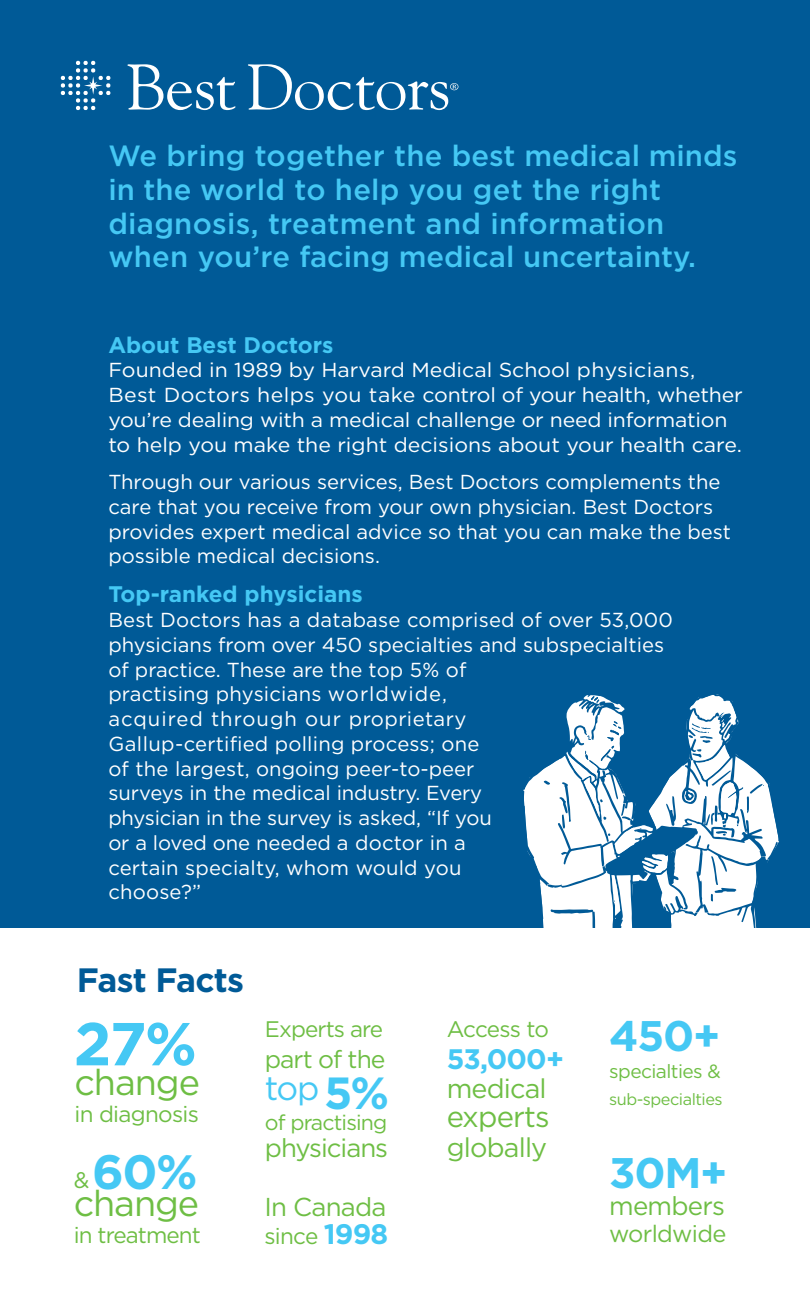
<style>
.page{position:relative;width:810px;height:1296px;background:#fff}
.page>*{position:absolute;margin:0;border:0;box-sizing:border-box;transform-origin:0 0}
.t1{font:700 60.52px "Gotham";color:#45c8f4}
.t2{font:700 48.15px "Gotham";color:#45c8f4}
.t3{font:700 42.75px "Gotham";letter-spacing:-.03em;color:#45c8f4}
.t4{font:36px "Gotham";letter-spacing:-.03em;color:#6ebe44}
.t5{font:700 33.75px "Gotham";letter-spacing:-.02em;color:#005a97}
.t6{font:33.75px "Gotham";color:#45c8f4}
.t7{font:500 29.25px/33.8px "Gotham";letter-spacing:.01em;color:#45c8f4}
.t8{font:29.25px "Gotham";letter-spacing:-.03em;color:#6ebe44}
.t9{font:700 28.12px "Gotham";color:#45c8f4}
.t10{font:27px "Gotham";letter-spacing:-.03em;color:#6ebe44}
.t11{font:25.88px "Gotham";letter-spacing:-.03em;color:#6ebe44}
.t12{font:24.75px "Gotham";letter-spacing:-.04em;color:#6ebe44}
.t13{font:23.62px "Gotham";letter-spacing:-.03em;color:#6ebe44}
.t14{font:22.5px "Gotham";letter-spacing:-.04em;color:#6ebe44}
.t15{font:700 22.5px "Gotham";color:#45c8f4}
.t16{font:21.38px "Gotham";letter-spacing:-.04em;color:#6ebe44}
.t17{font:20.25px/24.8px "Gotham";color:#fff}
.t18{font:20.25px/24.8px "Gotham";color:#fff;scale:1.05 1}
.t19{font:19.12px "Gotham";letter-spacing:-.03em;color:#6ebe44}
.t20{font:16.2px "Gotham";letter-spacing:-.03em;color:#6ebe44}
.s1{font-weight:400;font-size:22.5px;color:#6ebe44}
.s2{font-weight:700;font-size:45px}
.s3{font-weight:700;font-size:28.12px;color:#45c8f4}
</style>
<div class="page">
<div style="left:0;top:0;width:810px;height:939px;background:#005a97"></div>
<svg style="left:127px;top:64px;width:331px;height:46px"></svg>
<svg style="left:61px;top:61px;width:50px;height:49px"></svg>
<svg style="left:523px;top:694px;width:256px;height:234px"></svg>
<div style="left:0;top:928px;width:810px;height:368px;background:#fff"></div>
<h3 class="t7" style="left:108px;top:138px;width:631px">We bring together the best medical minds in the world to help you get the right diagnosis, treatment and information when you’re facing medical uncertainty.</h3>
<p class="t15" style="left:108px;top:330px;width:227px">About Best Doctors</p>
<p class="t18" style="left:108px;top:357px;width:606px">Founded in 1989 by Harvard Medical School physicians, Best Doctors helps you take control of your health, whether you’re dealing with a medical challenge or need information to help you make the right decisions about your health care.</p>
<p class="t17" style="left:108px;top:469px;width:624px">Through our various services, Best Doctors complements the care that you receive from your own physician. Best Doctors provides expert medical advice so that you can make the best possible medical decisions.</p>
<p class="t15" style="left:108px;top:579px;width:256px">Top-ranked physicians</p>
<p class="t17" style="left:108px;top:607px;width:566px">Best Doctors has a database comprised of over 53,000 physicians from over 450 specialties and subspecialties of practice. These are the top 5% of<br>practising physicians worldwide,<br>acquired through our proprietary<br>Gallup-certified polling process; one<br>of the largest, ongoing peer-to-peer<br>surveys in the medical industry. Every<br>physician in the survey is asked, “If you<br>or a loved one needed a doctor in a<br>certain specialty, whom would you<br>choose?”</p>
<h3 class="t5" style="left:77px;top:958px;width:169px">Fast Facts</h3>
<h1 class="t1" style="left:74px;top:1004px;width:125px">27%</h1>
<h3 class="t4" style="left:75px;top:1059px;width:127px">change</h3>
<p class="t14" style="left:75px;top:1100px;width:126px">in diagnosis</p>
<h2 class="t2" style="left:74px;top:1140px;width:125px"><span class="s1">&amp;</span> 60%</h2>
<h3 class="t4" style="left:74px;top:1181px;width:127px">change</h3>
<p class="t14" style="left:74px;top:1221px;width:129px">in treatment</p>
<p class="t14" style="left:265px;top:1015px;width:120px">Experts are</p>
<p class="t12" style="left:265px;top:1044px;width:122px">part of the</p>
<h3 class="t6" style="left:265px;top:1066px;width:126px">top <span class="s2">5%</span></h3>
<p class="t16" style="left:265px;top:1108px;width:124px">of practising</p>
<p class="t11" style="left:265px;top:1131px;width:125px">physicians</p>
<p class="t11" style="left:264px;top:1190px;width:124px">In Canada</p>
<p class="t14" style="left:264px;top:1222px;width:125px">since <span class="s3">1998</span></p>
<p class="t14" style="left:447px;top:1015px;width:104px">Access to</p>
<h3 class="t9" style="left:447px;top:1040px;width:119px">53,000+</h3>
<h3 class="t10" style="left:447px;top:1071px;width:101px">medical</h3>
<h3 class="t8" style="left:447px;top:1098px;width:104px">experts</h3>
<h3 class="t10" style="left:447px;top:1130px;width:102px">globally</h3>
<h3 class="t3" style="left:609px;top:1008px;width:113px">450+</h3>
<p class="t19" style="left:609px;top:1059px;width:113px">specialties &amp;</p>
<p class="t20" style="left:609px;top:1089px;width:115px">sub-specialties</p>
<h3 class="t3" style="left:609px;top:1144px;width:120px">30M+</h3>
<p class="t11" style="left:609px;top:1189px;width:117px">members</p>
<p class="t13" style="left:609px;top:1218px;width:119px">worldwide</p>
</div>
